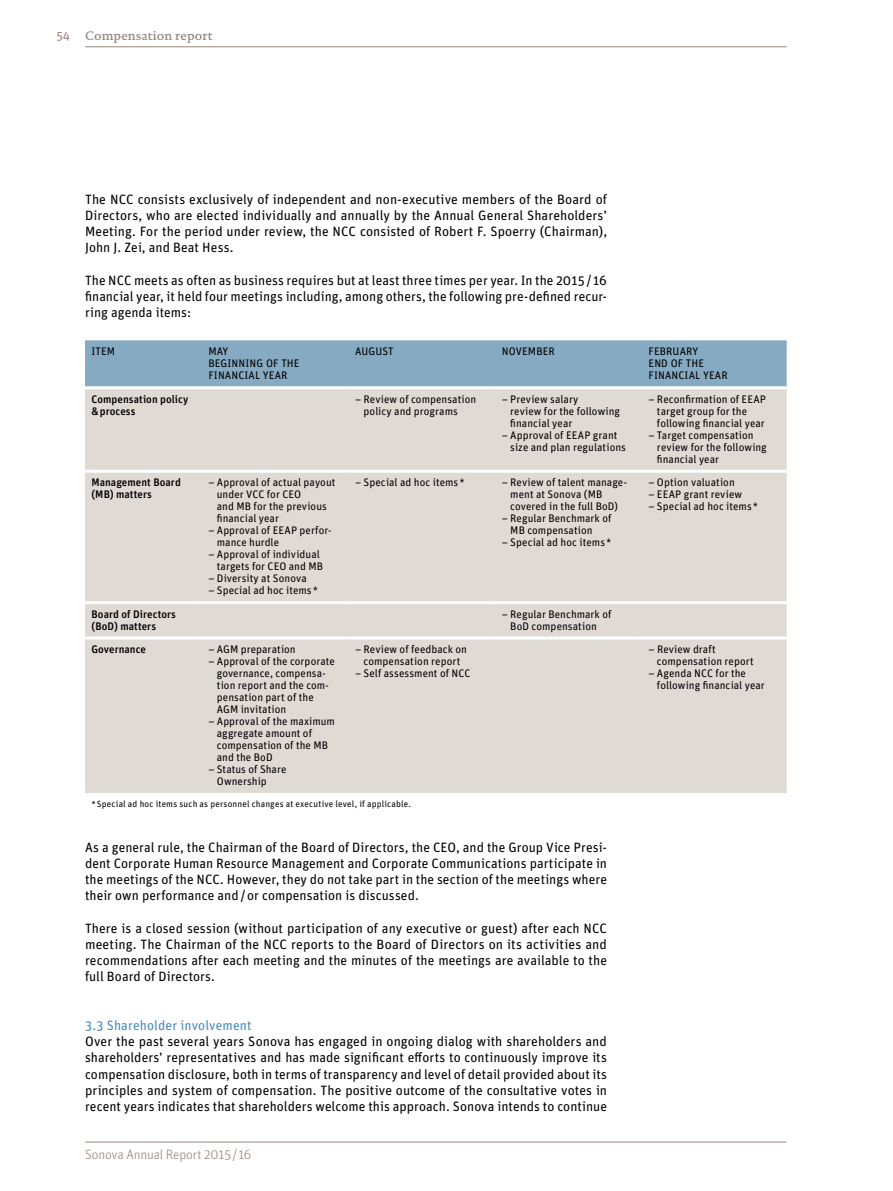
<style>
.page{position:relative;width:893px;height:1191px;background:#fff}
.page>*{position:absolute;margin:0;border:0;box-sizing:border-box;transform-origin:0 0}
.t1{font:13.5px/16.2px "Unit OT";letter-spacing:.005em;color:#000;text-align:justify}
.t2{font:300 13.5px "Unit OT";letter-spacing:-.01em;color:#95877d}
.t3{font:500 12.6px "DTL Documenta TOT";letter-spacing:.01em;color:#95877d}
.t4{font:10.95px/12px "Unit OT";letter-spacing:.005em;color:#000}
.t5{font:500 10.95px/12px "Unit OT";letter-spacing:.005em;color:#000}
.t6{font:9px "Unit OT";letter-spacing:.02em;color:#000}
.s1{font-family:"Unit OT";font-weight:400}
.s2{color:#4689c1}
</style>
<div class="page">
<div style="left:85px;top:340px;width:702px;height:46px;background:#85aac2"></div>
<div style="left:85px;top:389px;width:702px;height:404px;background:#e0dad5"></div>
<hr style="left:85px;top:470px;width:115px;height:3px;background:#fff">
<hr style="left:200px;top:470px;width:147px;height:3px;background:#fff">
<hr style="left:347px;top:470px;width:146px;height:3px;background:#fff">
<hr style="left:493px;top:470px;width:147px;height:3px;background:#fff">
<hr style="left:640px;top:470px;width:147px;height:3px;background:#fff">
<hr style="left:85px;top:601px;width:115px;height:3px;background:#fff">
<hr style="left:200px;top:601px;width:147px;height:3px;background:#fff">
<hr style="left:347px;top:601px;width:146px;height:3px;background:#fff">
<hr style="left:493px;top:601px;width:147px;height:3px;background:#fff">
<hr style="left:640px;top:601px;width:147px;height:3px;background:#fff">
<hr style="left:85px;top:636px;width:115px;height:3px;background:#fff">
<hr style="left:200px;top:636px;width:147px;height:3px;background:#fff">
<hr style="left:347px;top:636px;width:146px;height:3px;background:#fff">
<hr style="left:493px;top:636px;width:147px;height:3px;background:#fff">
<hr style="left:640px;top:636px;width:147px;height:3px;background:#fff">
<hr style="left:85px;top:46px;width:702px;height:1px;background:#95877d">
<hr style="left:85px;top:1141px;width:702px;height:1px;background:#95877d">
<p class="t3" style="left:56px;top:28px;width:158px"><span class="s1">54</span> Compensation report</p>
<p class="t1" style="left:85px;top:191px;width:524px">The NCC consists exclusively of independent and non-executive members of the Board of Directors, who are elected individually and annually by the Annual General Shareholders’ Meeting. For the period under review, the NCC consisted of Robert F. Spoerry (Chairman), John J. Zei, and Beat Hess.</p>
<p class="t1" style="left:85px;top:272px;width:523px">The NCC meets as often as business requires but at least three times per year. In the 2015/ 16 financial year, it held four meetings including, among others, the following pre-defined recur&shy;ring agenda items:</p>
<p class="t4" style="left:91px;top:345px;width:25px">ITEM</p>
<p class="t4" style="left:208px;top:345px;width:93px">MAY<br>BEGINNING OF THE<br>FINANCIAL YEAR</p>
<p class="t4" style="left:355px;top:345px;width:40px">AUGUST</p>
<p class="t4" style="left:502px;top:345px;width:54px">NOVEMBER</p>
<p class="t4" style="left:648px;top:345px;width:81px">FEBRUARY<br>END OF THE<br>FINANCIAL YEAR</p>
<p class="t5" style="left:91px;top:393px;width:99px">Compensation policy &amp;process</p>
<p class="t4" style="left:364px;top:393px;width:114px;text-indent:-9px">– Review of compensation policy and programs</p>
<p class="t4" style="left:510px;top:393px;width:111px;text-indent:-9px">– Preview salary<br>review for the following financial year</p>
<p class="t4" style="left:510px;top:429px;width:117px;text-indent:-9px">– Approval of EEAP grant size and plan regulations</p>
<p class="t4" style="left:657px;top:393px;width:111px;text-indent:-9px">– Reconfirmation of EEAP target group for the following financial year</p>
<p class="t4" style="left:657px;top:429px;width:111px;text-indent:-9px">– Target compensation review for the following financial year</p>
<p class="t5" style="left:91px;top:476px;width:91px">Management Board (MB) matters</p>
<p class="t4" style="left:217px;top:476px;width:120px;text-indent:-9px">– Approval of actual payout under VCC for CEO<br>and MB for the previous financial year</p>
<p class="t4" style="left:217px;top:524px;width:116px;text-indent:-9px">– Approval of EEAP perfor&shy;mance hurdle</p>
<p class="t4" style="left:217px;top:548px;width:108px;text-indent:-9px">– Approval of individual targets for CEO and MB</p>
<p class="t4" style="left:208px;top:572px;width:100px">– Diversity at Sonova</p>
<p class="t4" style="left:208px;top:584px;width:111px">– Special ad hoc items*</p>
<p class="t4" style="left:355px;top:476px;width:111px">– Special ad hoc items*</p>
<p class="t4" style="left:510px;top:476px;width:118px;text-indent:-8px">– Review of talent manage&shy;ment at Sonova (MB covered in the full BoD)</p>
<p class="t4" style="left:510px;top:512px;width:103px;text-indent:-9px">– Regular Benchmark of<br>MB compensation</p>
<p class="t4" style="left:502px;top:536px;width:111px">– Special ad hoc items*</p>
<p class="t5" style="left:91px;top:607px;width:86px">Board of Directors (BoD) matters</p>
<p class="t4" style="left:502px;top:607px;width:111px;text-align:center">– Regular Benchmark of<br>BoD compensation</p>
<p class="t5" style="left:91px;top:643px;width:56px">Governance</p>
<p class="t4" style="left:208px;top:643px;width:89px">– AGM preparation</p>
<p class="t4" style="left:217px;top:655px;width:120px;text-indent:-8px">– Approval of the corporate governance, compensa&shy;tion report and the com&shy;pensation part of the<br>AGM invitation</p>
<p class="t4" style="left:217px;top:715px;width:120px;text-indent:-9px">– Approval of the maximum aggregate amount of compensation of the MB and the BoD</p>
<p class="t4" style="left:217px;top:763px;width:71px;text-indent:-9px">– Status of Share<br>Ownership</p>
<p class="t4" style="left:355px;top:643px;width:113px;text-align:center">– Review of feedback on compensation report</p>
<p class="t4" style="left:355px;top:667px;width:117px">– Self assessment of NCC</p>
<p class="t6" style="left:91px;top:798px;width:321px">*Special ad hoc items such as personnel changes at executive level, if applicable.</p>
<p class="t1" style="left:85px;top:839px;width:523px">As a general rule, the Chairman of the Board of Directors, the CEO, and the Group Vice Presi&shy;dent Corporate Human Resource Management and Corporate Communications participate in the meetings of the NCC. However, they do not take part in the section of the meetings where their own performance and/or compensation is discussed.</p>
<p class="t1" style="left:85px;top:920px;width:524px">There is a closed session (without participation of any executive or guest) after each NCC meeting. The Chairman of the NCC reports to the Board of Directors on its activities and recommendations after each meeting and the minutes of the meetings are available to the full Board of Directors.</p>
<p class="t1" style="left:85px;top:1017px;width:524px;text-align:left"><span class="s2">3.3 Shareholder involvement<br></span>Over the past several years Sonova has engaged in ongoing dialog with shareholders and shareholders’ representatives and has made significant efforts to continuously improve its compensation disclosure, both in terms of transparency and level of detail provided about its principles and system of compensation. The positive outcome of the consultative votes in recent years indicates that shareholders welcome this approach. Sonova intends to continue</p>
<p class="t2" style="left:85px;top:1146px;width:168px">Sonova Annual Report 2015/16</p>
<p class="t4" style="left:648px;top:476px;width:88px">– Option valuation</p>
<p class="t4" style="left:648px;top:488px;width:95px">– EEAP grant review</p>
<p class="t4" style="left:648px;top:500px;width:111px">– Special ad hoc items*</p>
<p class="t4" style="left:657px;top:643px;width:98px;text-indent:-8px">– Review draft compensation report</p>
<p class="t4" style="left:657px;top:667px;width:109px;text-indent:-9px">– Agenda NCC for the following financial year</p>
</div>
